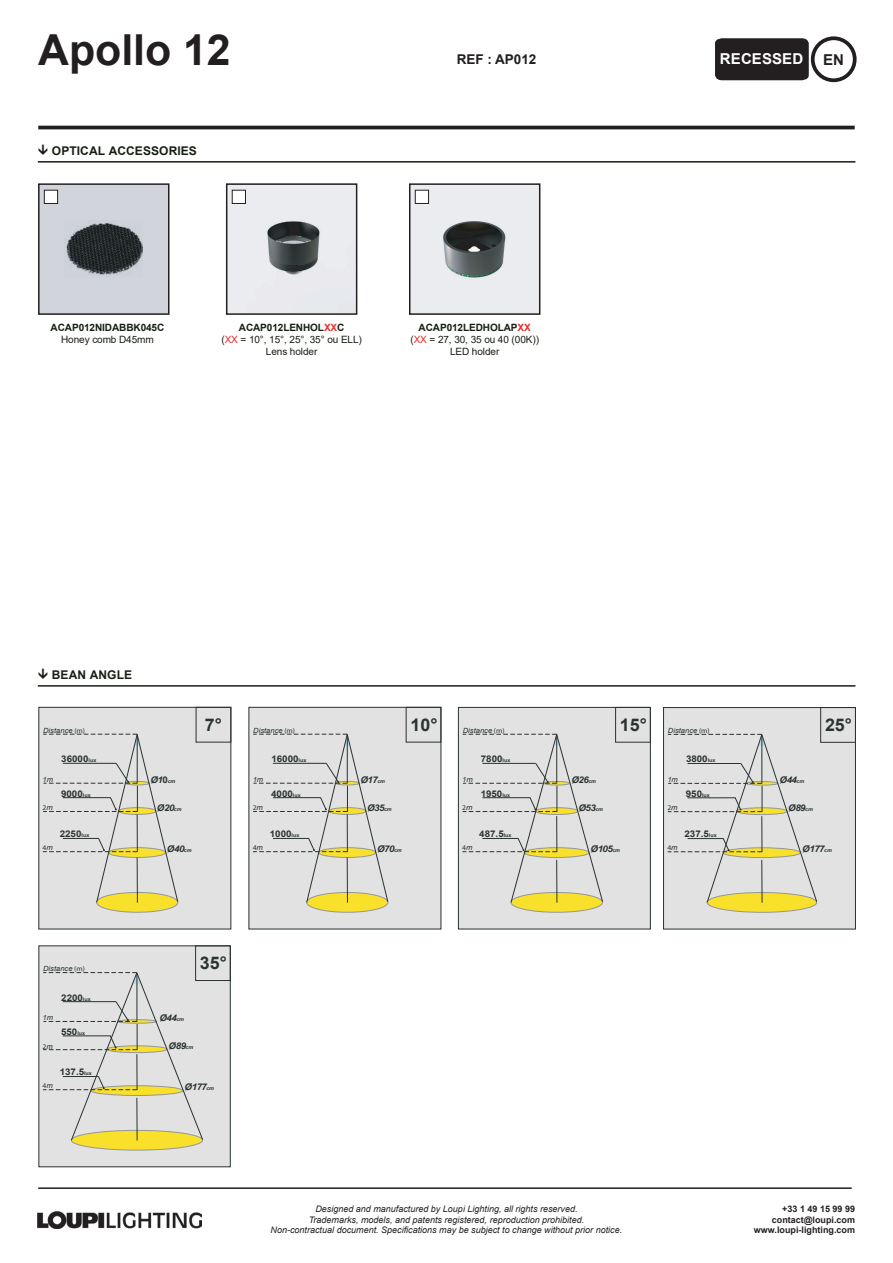
<style>
.page{position:relative;width:893px;height:1263px;background:#fff}
.page>*{position:absolute;margin:0;border:0;box-sizing:border-box;transform-origin:0 0}
.t1{font:700 42.75px "Arial";color:#231f20}
.t2{font:700 17.4px "Arial";color:#2a3330}
.t3{font:700 17.4px "Arial";color:#29322f}
.t4{font:700 15px "Arial";letter-spacing:.005em;color:#fff}
.t5{font:700 15px "Arial";color:#231f20}
.t6{font:700 13.5px "Arial";color:#221f20}
.t7{font:700 12px "Arial";letter-spacing:.01em;color:#182014}
.t8{font:10.05px/12px "Arial";letter-spacing:-.01em;color:#182014;text-align:center}
.t9{font:700 10.05px "Arial";letter-spacing:-.01em;color:#182014}
.t10{font:700 9.15px "Arial";color:#2a3330;scale:1.07 1}
.t11{font:italic 700 9.15px "Arial";letter-spacing:-.05em;color:#2a3330;scale:1.07 1}
.t12{font:italic 9px/10.8px "Arial";color:#231f20;text-align:center}
.t13{font:700 9px/10.8px "Arial";color:#231f20;text-align:right}
.t14{font:italic 7.2px "Arial";color:#2a3330;scale:1.07 1}
.t15{font:7.2px "Myriad Pro";color:#2a3330;scale:1.07 1}
.t16{font:italic 7.05px "Arial";color:#2a3330;scale:1.07 1}
.t17{font:7.05px "Myriad Pro";color:#2a3330;scale:1.07 1}
.s1{color:#231f20}
.s2{font-weight:700}
.s3{font-weight:700;color:#ee2d2d}
.s4{color:#ec2a2d}
.s5{font-weight:700;color:#e82e2d}
.s6{font-family:"Myriad Pro";font-style:normal}
.s7{font-size:5.1px}
.s8{font-family:"Arial";font-style:italic}
.s9{font-style:normal}
</style>
<div class="page">
<img style="left:229px;top:186px;width:125px;height:126px">
<hr style="left:38px;top:126px;width:817px;height:3px;background:#231f20">
<div style="left:811px;top:36px;width:46px;height:46px;border:4px solid #231f20;border-radius:50%"></div>
<hr style="left:38px;top:161px;width:817px;height:2px;background:#191d15">
<hr style="left:38px;top:685px;width:817px;height:2px;background:#191d15">
<div style="left:248px;top:707px;width:193px;height:222px;background:#e1e2e1"></div>
<div style="left:306px;top:892px;width:82px;height:21px;background:#f9e12b;border:1px solid #959798;border-radius:50%"></div>
<svg style="left:253px;top:734px;width:135px;height:169px"></svg>
<hr style="left:273px;top:763px;width:53px;height:1px;background:#2a3330">
<div style="left:406px;top:707px;width:35px;height:35px;border:1px solid #2a3330"></div>
<div style="left:38px;top:707px;width:193px;height:222px;background:#e1e2e1"></div>
<div style="left:96px;top:892px;width:82px;height:21px;background:#f9e12b;border:1px solid #959798;border-radius:50%"></div>
<svg style="left:43px;top:734px;width:135px;height:169px"></svg>
<hr style="left:63px;top:763px;width:53px;height:1px;background:#2a3330">
<div style="left:196px;top:707px;width:35px;height:35px;border:1px solid #2a3330"></div>
<div style="left:458px;top:707px;width:193px;height:222px;background:#e1e2e1;border:1px solid #2a3330"></div>
<div style="left:511px;top:892px;width:92px;height:21px;background:#f9e12b;border:1px solid #959798;border-radius:50%"></div>
<svg style="left:462px;top:734px;width:141px;height:169px"></svg>
<hr style="left:482px;top:763px;width:54px;height:1px;background:#2a3330">
<div style="left:615px;top:707px;width:36px;height:35px;border:1px solid #2a3330"></div>
<div style="left:663px;top:707px;width:193px;height:222px;background:#e1e2e1;border:1px solid #2a3330"></div>
<div style="left:707px;top:892px;width:110px;height:21px;background:#f9e12b;border:1px solid #959798;border-radius:50%"></div>
<svg style="left:668px;top:734px;width:149px;height:169px"></svg>
<hr style="left:688px;top:763px;width:53px;height:1px;background:#2a3330">
<div style="left:820px;top:707px;width:36px;height:36px;border:1px solid #2a3330"></div>
<div style="left:38px;top:945px;width:193px;height:222px;background:#e1e2e1;border:1px solid #2a3330"></div>
<div style="left:71px;top:1130px;width:132px;height:20px;background:#f9e12b;border:1px solid #959798;border-radius:50%"></div>
<svg style="left:43px;top:972px;width:160px;height:169px"></svg>
<hr style="left:63px;top:1001px;width:53px;height:1px;background:#2a3330">
<div style="left:195px;top:945px;width:36px;height:36px;border:1px solid #2a3330"></div>
<div style="left:38px;top:183px;width:131px;height:132px;background:#d1d4da;border:2px solid #221f21"></div>
<div style="left:44px;top:190px;width:14px;height:13px;background:#fff"></div>
<div style="left:44px;top:190px;width:14px;height:14px;border:1px solid #221f20"></div>
<img style="left:66px;top:222px;width:76px;height:54px">
<div style="left:226px;top:183px;width:131px;height:132px;border:2px solid #221f21"></div>
<div style="left:232px;top:190px;width:13px;height:13px;background:#fff"></div>
<div style="left:232px;top:190px;width:14px;height:14px;border:1px solid #221f20"></div>
<img style="left:38px;top:1211px;width:163px;height:17px">
<hr style="left:38px;top:1187px;width:814px;height:2px;background:#231f20">
<div style="left:715px;top:38px;width:94px;height:42px;background:#231f20"></div>
<img style="left:412px;top:186px;width:125px;height:126px">
<div style="left:409px;top:183px;width:131px;height:132px;border:2px solid #221f21"></div>
<div style="left:415px;top:190px;width:14px;height:13px;background:#fff"></div>
<div style="left:415px;top:190px;width:14px;height:14px;border:1px solid #221f20"></div>
<h1 class="t1" style="left:38px;top:19px;width:194px">Apollo 12</h1>
<h3 class="t7" style="left:52px;top:142px;width:147px">OPTICAL ACCESSORIES</h3>
<h3 class="t6" style="left:457px;top:50px;width:81px"><span class="s1">REF :</span> AP012</h3>
<h3 class="t4" style="left:720px;top:48px;width:85px">RECESSED</h3>
<h3 class="t5" style="left:823px;top:49px;width:22px">EN</h3>
<h3 class="t4" style="left:755px;top:48px;width:43px">RSPOT</h3>
<h3 class="t4" style="left:766px;top:49px;width:36px">AILS</h3>
<p class="t9" style="left:51px;top:320px;width:115px">ACAP012NIDABBK045C</p>
<p class="t8" style="left:61px;top:334px;width:94px">Honey comb D45mm</p>
<p class="t8" style="left:221px;top:321px;width:142px"><span class="s2">ACAP012LENHOL</span><span class="s3">XX</span><span class="s2">C<br></span>(<span class="s4">XX</span> = 10°, 15°, 25°, 35° ou ELL)<br>Lens holder</p>
<p class="t8" style="left:410px;top:321px;width:130px"><span class="s2">ACAP012LEDHOLAP</span><span class="s5">XX </span>(<span class="s4">XX</span> = 27, 30, 35 ou 40 (00K))<br>LED holder</p>
<h3 class="t7" style="left:52px;top:666px;width:82px">BEAN ANGLE</h3>
<p class="t14" style="left:43px;top:725px;width:41px">Distance <span class="s6">(m)</span></p>
<h2 class="t3" style="left:193px;top:707px;width:28px">10°</h2>
<h2 class="t2" style="left:205px;top:712px;width:19px">7°</h2>
<p class="t14" style="left:253px;top:725px;width:41px">Distance <span class="s6">(m)</span></p>
<p class="t10" style="left:61px;top:752px;width:34px">36000<span class="s7">lux</span></p>
<p class="t10" style="left:271px;top:752px;width:34px">16000<span class="s7">lux</span></p>
<p class="t14" style="left:43px;top:774px;width:11px">1m</p>
<p class="t15" style="left:43px;top:803px;width:11px">2<span class="s8">m</span></p>
<p class="t15" style="left:43px;top:843px;width:11px">4<span class="s8">m</span></p>
<p class="t10" style="left:61px;top:787px;width:29px">9000<span class="s7">lux</span></p>
<p class="t10" style="left:60px;top:827px;width:29px">2250<span class="s7">lux</span></p>
<p class="t11" style="left:150px;top:774px;width:25px">Ø1<span class="s9">0</span><span class="s7">cm</span></p>
<p class="t11" style="left:157px;top:801px;width:25px">Ø20<span class="s7">cm</span></p>
<p class="t11" style="left:167px;top:842px;width:25px">Ø40<span class="s7">cm</span></p>
<p class="t14" style="left:253px;top:774px;width:11px">1m</p>
<p class="t15" style="left:253px;top:803px;width:11px">2<span class="s8">m</span></p>
<p class="t15" style="left:253px;top:843px;width:11px">4<span class="s8">m</span></p>
<p class="t10" style="left:271px;top:787px;width:29px">4000<span class="s7">lux</span></p>
<p class="t10" style="left:270px;top:827px;width:29px">1000<span class="s7">lux</span></p>
<p class="t16" style="left:43px;top:964px;width:41px">Distance <span class="s6">(m)</span></p>
<p class="t10" style="left:61px;top:991px;width:29px">2200<span class="s7">lux</span></p>
<p class="t16" style="left:43px;top:1013px;width:11px">1m</p>
<p class="t17" style="left:43px;top:1042px;width:11px">2<span class="s8">m</span></p>
<p class="t17" style="left:43px;top:1081px;width:11px">4<span class="s8">m</span></p>
<p class="t10" style="left:61px;top:1025px;width:24px">550<span class="s7">lux</span></p>
<p class="t10" style="left:60px;top:1065px;width:32px">137.5<span class="s7">lux</span></p>
<h2 class="t2" style="left:200px;top:951px;width:28px">35°</h2>
<p class="t11" style="left:160px;top:1012px;width:24px">Ø44<span class="s7">cm</span></p>
<p class="t11" style="left:169px;top:1039px;width:24px">Ø89<span class="s7">cm</span></p>
<p class="t11" style="left:185px;top:1081px;width:29px">Ø177<span class="s7">cm</span></p>
<h2 class="t3" style="left:403px;top:707px;width:28px">10°</h2>
<h2 class="t2" style="left:410px;top:712px;width:29px">10°</h2>
<p class="t11" style="left:360px;top:774px;width:25px">Ø17<span class="s7">cm</span></p>
<p class="t11" style="left:367px;top:801px;width:25px">Ø35<span class="s7">cm</span></p>
<p class="t11" style="left:377px;top:842px;width:25px">Ø70<span class="s7">cm</span></p>
<p class="t14" style="left:463px;top:726px;width:41px">Distance <span class="s6">(m)</span></p>
<p class="t10" style="left:481px;top:753px;width:29px">7800<span class="s7">lux</span></p>
<p class="t14" style="left:462px;top:774px;width:11px">1m</p>
<p class="t15" style="left:462px;top:803px;width:11px">2<span class="s8">m</span></p>
<p class="t15" style="left:462px;top:843px;width:11px">4<span class="s8">m</span></p>
<p class="t10" style="left:481px;top:787px;width:29px">1950<span class="s7">lux</span></p>
<p class="t10" style="left:479px;top:827px;width:32px">487.5<span class="s7">lux</span></p>
<h2 class="t2" style="left:620px;top:712px;width:29px">15°</h2>
<p class="t11" style="left:571px;top:774px;width:24px">Ø26<span class="s7">cm</span></p>
<p class="t11" style="left:578px;top:801px;width:24px">Ø53<span class="s7">cm</span></p>
<p class="t11" style="left:591px;top:843px;width:29px">Ø105<span class="s7">cm</span></p>
<p class="t14" style="left:668px;top:726px;width:41px">Distance <span class="s6">(m)</span></p>
<p class="t10" style="left:686px;top:753px;width:29px">3800<span class="s7">lux</span></p>
<p class="t14" style="left:667px;top:774px;width:11px">1m</p>
<p class="t15" style="left:667px;top:804px;width:11px">2<span class="s8">m</span></p>
<p class="t15" style="left:667px;top:843px;width:11px">4<span class="s8">m</span></p>
<p class="t10" style="left:686px;top:787px;width:24px">950<span class="s7">lux</span></p>
<p class="t10" style="left:684px;top:827px;width:32px">237.5<span class="s7">lux</span></p>
<h2 class="t2" style="left:825px;top:712px;width:29px">25°</h2>
<p class="t11" style="left:780px;top:774px;width:24px">Ø44<span class="s7">cm</span></p>
<p class="t11" style="left:788px;top:801px;width:24px">Ø89<span class="s7">cm</span></p>
<p class="t11" style="left:802px;top:843px;width:29px">Ø177<span class="s7">cm</span></p>
<p class="t12" style="left:271px;top:1203px;width:353px">Designed and manufactured by Loupi Lighting, all rights reserved.<br>Trademarks, models, and patents registered, reproduction prohibited.<br>Non-contractual document. Specifications may be subject to change without prior notice.</p>
<p class="t13" style="left:754px;top:1203px;width:103px">+33 1 49 15 99 99 contact@loupi.com www.loupi-lighting.com</p>
</div>
